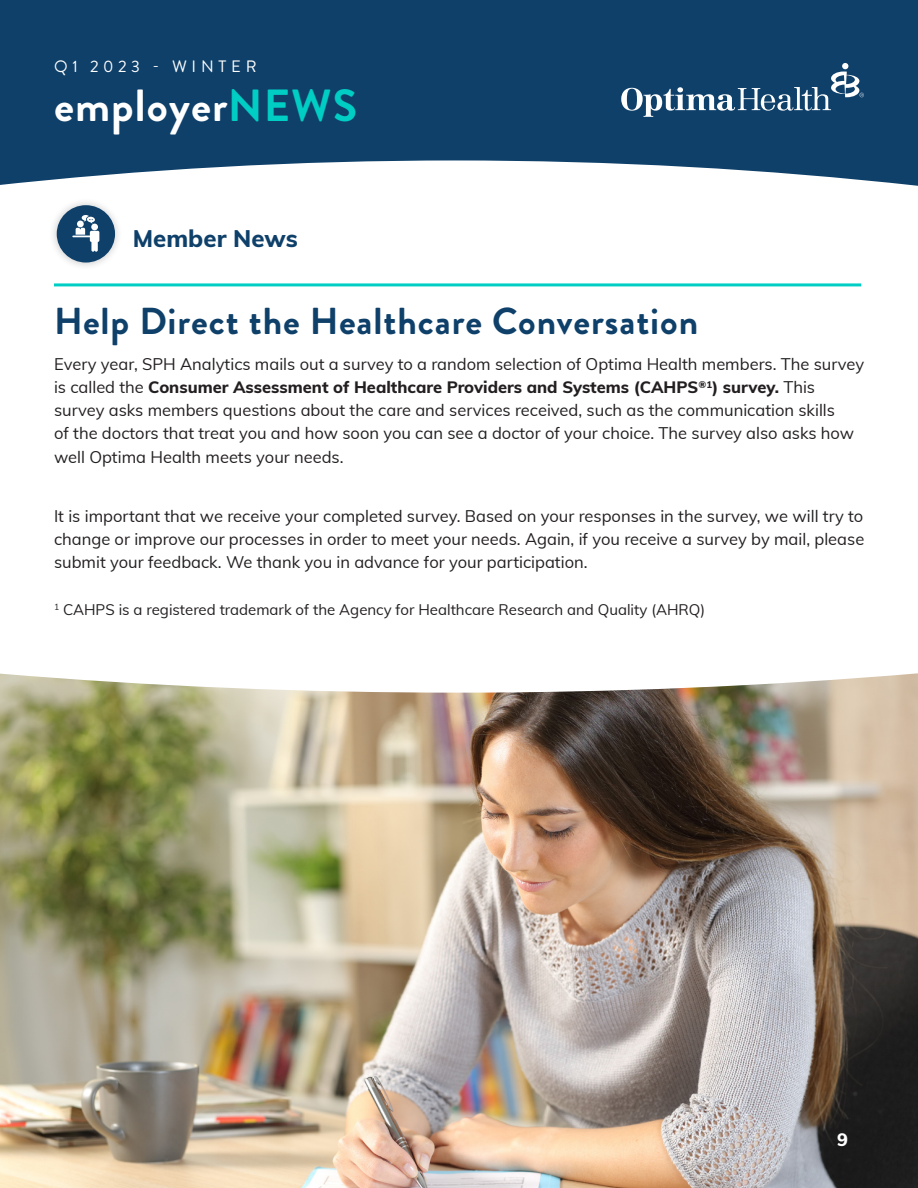
<style>
.page{position:relative;width:918px;height:1188px;background:#fff}
.page>*{position:absolute;margin:0;border:0;box-sizing:border-box;transform-origin:0 0}
.t1{font:700 45px "Brandon Grotesque";letter-spacing:.025em;color:#fff}
.OHP_Main_Headline_NE{font:700 37.5px "Brandon Grotesque";letter-spacing:.025em;color:#0e406a}
.OHP_Body_Copy_Headin{font:800 24px "Muli";color:#0e406a}
.OHP_Body_Copy_Headin-2{font:800 18px "Muli";color:#fff}
.OHP_Body_Copy_NEW1{font:16.5px/23.1px "Muli";color:#231f20}
.t2{font:16.5px "Brandon Grotesque";letter-spacing:.285em;color:#fff}
.OHP_Body_Copy_NEW1-2{font:15px "Muli";color:#231f20}
.s1{color:#00cec4}
.s2{font-weight:800}
</style>
<div class="page">
<img style="left:0;top:673px;width:918px;height:515px">
<div style="left:48px;top:197px;width:75px;height:73px;background:#231f20;opacity:.25"></div>
<div style="left:57px;top:205px;width:58px;height:58px;background:#0e406a;border-radius:50%"></div>
<svg style="left:72px;top:215px;width:27px;height:37px"></svg>
<hr style="left:54px;top:283px;width:807px;height:3px;background:#00cec4">
<svg style="left:0;top:0;width:918px;height:186px;background:#265378"></svg>
<svg style="left:621px;top:63px;width:243px;height:54px;background:#325d80"></svg>
<p class="t2" style="left:54px;top:55px;width:204px">Q1 2023 - WINTER</p>
<h1 class="t1" style="left:54px;top:74px;width:305px">employer<span class="s1">NEWS</span></h1>
<p class="OHP_Body_Copy_Headin" style="left:133px;top:221px;width:166px">Member News</p>
<p class="OHP_Main_Headline_NE" style="left:54px;top:294px;width:646px">Help Direct the Healthcare Conversation</p>
<p class="OHP_Body_Copy_NEW1" style="left:54px;top:352px;width:812px">Every year, SPH Analytics mails out a survey to a random selection of Optima Health members. The survey is called the <span class="s2">Consumer Assessment of Healthcare Providers and Systems (CAHPS</span><sup>®1</sup><span class="s2">) survey.</span> This survey asks members questions about the care and services received, such as the communication skills<br>of the doctors that treat you and how soon you can see a doctor of your choice. The survey also asks how well Optima Health meets your needs.</p>
<p class="OHP_Body_Copy_NEW1" style="left:54px;top:504px;width:812px;text-align:justify">It is important that we receive your completed survey. Based on your responses in the survey, we will try to change or improve our processes in order to meet your needs. Again, if you receive a survey by mail, please submit your feedback. We thank you in advance for your participation.</p>
<p class="OHP_Body_Copy_NEW1-2" style="left:54px;top:599px;width:653px"><sup>1</sup> CAHPS is a registered trademark of the Agency for Healthcare Research and Quality (AHRQ)</p>
<p class="OHP_Body_Copy_Headin-2" style="left:837px;top:1126px;width:12px">9</p>
</div>
